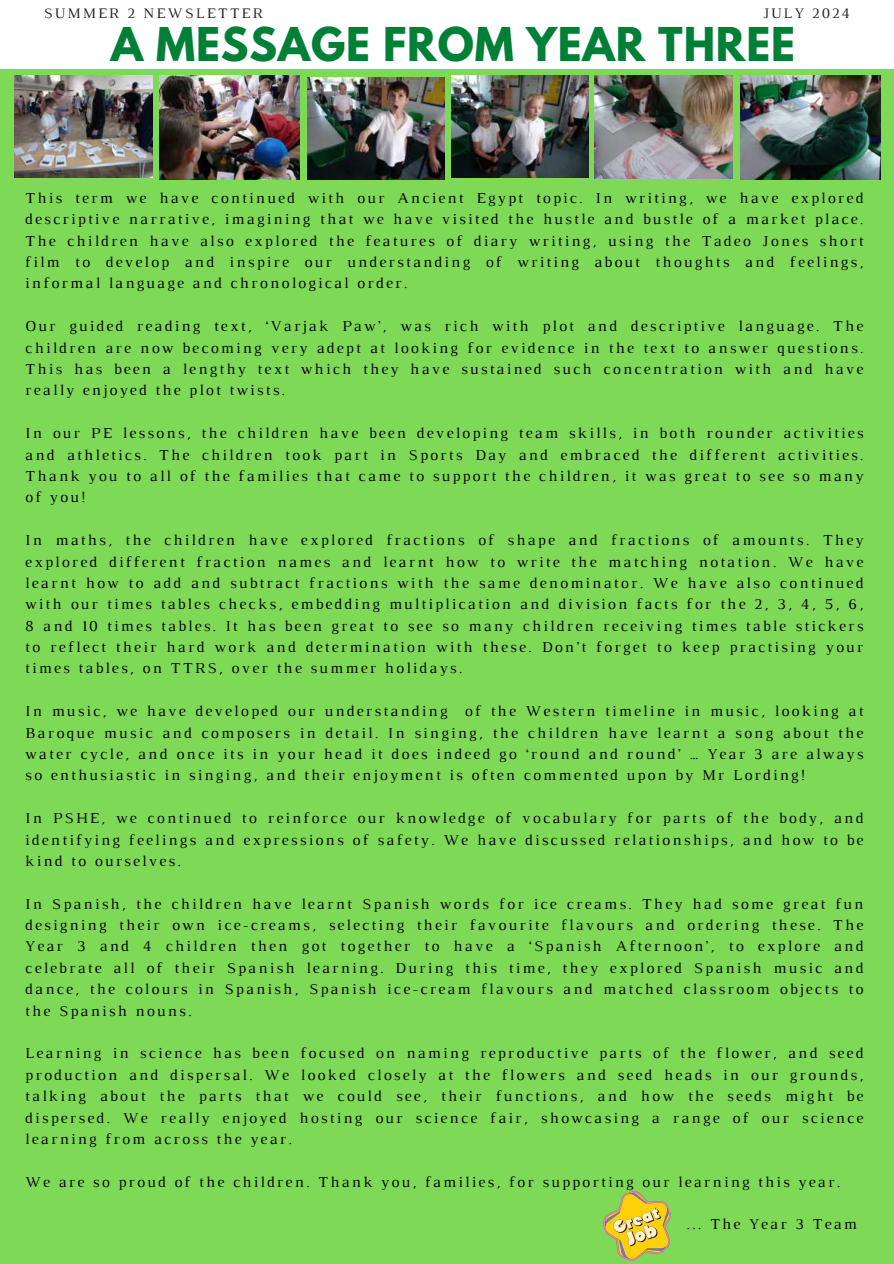
<style>
.page{position:relative;width:894px;height:1264px;background:#fff}
.page>*{position:absolute;margin:0;border:0;box-sizing:border-box;transform-origin:0 0}
.t1{font:700 41.25px "League Spartan";letter-spacing:.02em;color:#008037}
.t2{font:15.45px/21.3px "Luthier";letter-spacing:.14em;color:#000;text-align:justify}
.t3{font:14.85px "Luthier";letter-spacing:.14em;color:#222}
</style>
<div class="page">
<div style="left:0;top:69px;width:893px;height:1194px;background:#7ed957"></div>
<img style="left:15px;top:75px;width:137px;height:103px">
<img style="left:159px;top:75px;width:140px;height:105px">
<img style="left:307px;top:77px;width:137px;height:102px">
<img style="left:451px;top:75px;width:137px;height:103px">
<img style="left:594px;top:75px;width:138px;height:104px">
<img style="left:740px;top:75px;width:139px;height:105px">
<svg style="left:603px;top:1191px;width:68px;height:70px"></svg>
<p class="t3" style="left:44px;top:4px;width:220px">SUMMER 2 NEWSLETTER</p>
<p class="t3" style="left:762px;top:4px;width:88px">JULY 2024</p>
<h1 class="t1" style="left:111px;top:12px;width:685px">A MESSAGE FROM YEAR THREE</h1>
<p class="t2" style="left:25px;top:187px;width:839px">This term we have continued with our Ancient Egypt topic. In writing, we have explored descriptive narrative, imagining that we have visited the hustle and bustle of a market place.<br>The children have also explored the features of diary writing, using the Tadeo Jones short film to develop and inspire our understanding of writing about thoughts and feelings, informal language and chronological order.</p>
<p class="t2" style="left:25px;top:315px;width:839px">Our guided reading text, 8Varjak Paw9, was rich with plot and descriptive language. The children are now becoming very adept at looking for evidence in the text to answer questions.<br>This has been a lengthy text which they have sustained such concentration with and have really enjoyed the plot twists.</p>
<p class="t2" style="left:25px;top:422px;width:839px">In our PE lessons, the children have been developing team skills, in both rounder activities and athletics. The children took part in Sports Day and embraced the different activities.<br>Thank you to all of the families that came to support the children, it was great to see so many of you!</p>
<p class="t2" style="left:25px;top:529px;width:839px">In maths, the children have explored fractions of shape and fractions of amounts. They explored different fraction names and learnt how to write the matching notation. We have learnt how to add and subtract fractions with the same denominator. We have also continued with our times tables checks, embedding multiplication and division facts for the 2, 3, 4, 5, 6, 8 and 10 times tables. It has been great to see so many children receiving times table stickers to reflect their hard work and determination with these. Don9t forget to keep practising your times tables, on TTRS, over the summer holidays.</p>
<p class="t2" style="left:25px;top:700px;width:839px">In music, we have developed our understanding of the Western timeline in music, looking at Baroque music and composers in detail. In singing, the children have learnt a song about the water cycle, and once its in your head it does indeed go 8round and round9 … Year 3 are always so enthusiastic in singing, and their enjoyment is often commented upon by Mr Lording!</p>
<p class="t2" style="left:25px;top:807px;width:839px">In PSHE, we continued to reinforce our knowledge of vocabulary for parts of the body, and identifying feelings and expressions of safety. We have discussed relationships, and how to be kind to ourselves.</p>
<p class="t2" style="left:25px;top:892px;width:839px">In Spanish, the children have learnt Spanish words for ice creams. They had some great fun designing their own ice-creams, selecting their favourite flavours and ordering these. The Year 3 and 4 children then got together to have a 8Spanish Afternoon9, to explore and celebrate all of their Spanish learning. During this time, they explored Spanish music and dance, the colours in Spanish, Spanish ice-cream flavours and matched classroom objects to the Spanish nouns.</p>
<p class="t2" style="left:25px;top:1042px;width:839px">Learning in science has been focused on naming reproductive parts of the flower, and seed production and dispersal. We looked closely at the flowers and seed heads in our grounds, talking about the parts that we could see, their functions, and how the seeds might be dispersed. We really enjoyed hosting our science fair, showcasing a range of our science learning from across the year.</p>
<p class="t2" style="left:25px;top:1170px;width:816px">We are so proud of the children. Thank you, families, for supporting our learning this year.</p>
<p class="t2" style="left:686px;top:1213px;width:172px">... The Year 3 Team</p>
</div>
